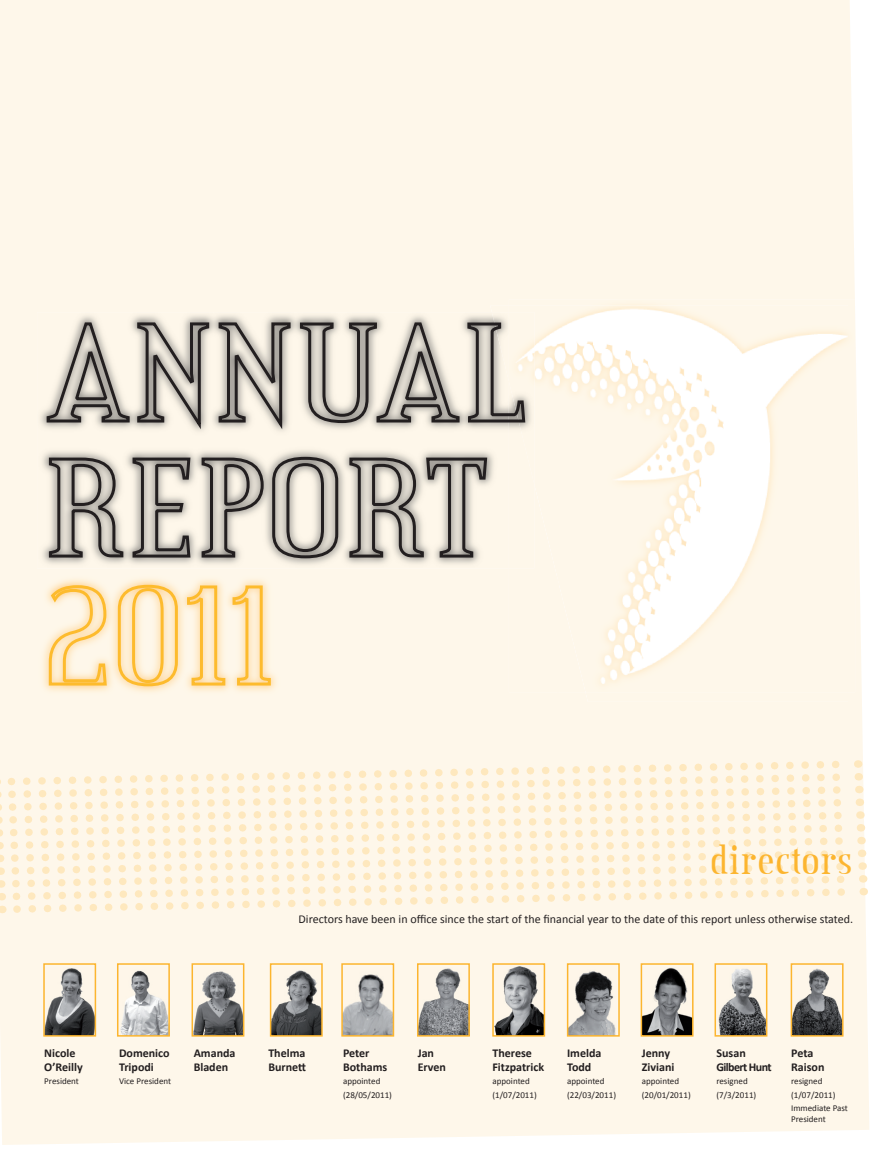
<style>
.page{position:relative;width:896px;height:1172px;background:#fff}
.page>*{position:absolute;margin:0;border:0;box-sizing:border-box;transform-origin:0 0}
.t1{font:45px "Credit Valley";color:#fcb52f}
.t2{font:700 12px/13.5px "Calibri";color:#231f20}
.t3{font:12px "Calibri";color:#231f20}
.t4{font:700 12px/13.5px "Calibri";letter-spacing:-.05em;color:#231f20}
.t5{font:9px/13.5px "Calibri";color:#231f20}
</style>
<div class="page">
<div style="left:0;top:0;width:868px;height:1144px;background:#fef7ea"></div>
<svg style="left:854px;top:299px;width:1px;height:15px"></svg>
<div style="left:508px;top:299px;width:346px;height:49px;background:#fef7ea"></div>
<div style="left:847px;top:348px;width:7px;height:344px;background:#fef7ea"></div>
<div style="left:490px;top:305px;width:357px;height:397px;background:#fef7ea"></div>
<img style="left:508px;top:305px;width:339px;height:291px">
<img style="left:556px;top:595px;width:291px;height:97px">
<img style="left:37px;top:312px;width:471px;height:256px">
<div style="left:508px;top:485px;width:26px;height:83px;background:#fef7ea"></div>
<img style="left:491px;top:312px;width:17px;height:9px">
<img style="left:508px;top:312px;width:26px;height:173px">
<svg style="left:45px;top:321px;width:165px;height:113px;background:#c2bcb3"></svg>
<svg style="left:217px;top:321px;width:75px;height:113px;background:#b8b3aa"></svg>
<svg style="left:298px;top:321px;width:228px;height:103px;background:#c1bbb2"></svg>
<svg style="left:47px;top:456px;width:78px;height:103px;background:#b3aea6"></svg>
<svg style="left:131px;top:456px;width:61px;height:103px;background:#b0aba3"></svg>
<svg style="left:200px;top:455px;width:139px;height:105px;background:#bab4ac"></svg>
<svg style="left:348px;top:456px;width:140px;height:103px;background:#b8b3ab"></svg>
<svg style="left:0;top:756px;width:863px;height:160px;background:#fef3e1"></svg>
<img style="left:46px;top:967px;width:47px;height:66px">
<div style="left:43px;top:963px;width:53px;height:73px;border:2px solid #fcb52f"></div>
<img style="left:643px;top:967px;width:47px;height:66px">
<div style="left:640px;top:963px;width:53px;height:73px;border:2px solid #fcb52f"></div>
<img style="left:717px;top:967px;width:47px;height:66px">
<div style="left:714px;top:963px;width:53px;height:73px;border:2px solid #fcb52f"></div>
<img style="left:793px;top:966px;width:47px;height:67px">
<div style="left:790px;top:963px;width:53px;height:73px;border:2px solid #fcb52f"></div>
<img style="left:420px;top:967px;width:46px;height:66px">
<div style="left:417px;top:963px;width:52px;height:73px;border:2px solid #fcb52f"></div>
<img style="left:344px;top:967px;width:47px;height:66px">
<div style="left:341px;top:963px;width:53px;height:73px;border:2px solid #fcb52f"></div>
<img style="left:273px;top:967px;width:46px;height:66px">
<div style="left:270px;top:963px;width:52px;height:73px;border:2px solid #fcb52f"></div>
<img style="left:194px;top:967px;width:47px;height:66px">
<div style="left:191px;top:963px;width:53px;height:73px;border:2px solid #fcb52f"></div>
<img style="left:120px;top:967px;width:47px;height:66px">
<div style="left:117px;top:963px;width:53px;height:73px;border:2px solid #fcb52f"></div>
<img style="left:495px;top:966px;width:47px;height:67px">
<div style="left:492px;top:963px;width:53px;height:73px;border:2px solid #fcb52f"></div>
<img style="left:569px;top:966px;width:47px;height:67px">
<div style="left:566px;top:963px;width:53px;height:73px;border:2px solid #fcb52f"></div>
<img style="left:39px;top:574px;width:241px;height:122px">
<svg style="left:47px;top:583px;width:61px;height:104px;background:#fde3b1"></svg>
<svg style="left:116px;top:583px;width:63px;height:104px;background:#fde1ab"></svg>
<svg style="left:185px;top:584px;width:87px;height:103px;background:#fde4b4"></svg>
<h1 class="t1" style="left:710px;top:838px;width:144px">directors</h1>
<h2 class="t3" style="left:298px;top:911px;width:555px">Directors have been in office since the start of the financial year to the date of this report unless otherwise stated.</h2>
<h2 class="t2" style="left:44px;top:1046px;width:40px">Nicole<br>O’Reilly</h2>
<p class="t5" style="left:44px;top:1074px;width:36px">President</p>
<h2 class="t2" style="left:119px;top:1046px;width:52px">Domenico<br>Tripodi</h2>
<p class="t5" style="left:119px;top:1074px;width:54px">Vice President</p>
<h2 class="t2" style="left:193px;top:1046px;width:43px">Amanda<br>Bladen</h2>
<h2 class="t2" style="left:268px;top:1046px;width:39px">Thelma<br>Burnett</h2>
<h2 class="t2" style="left:343px;top:1046px;width:46px">Peter<br>Bothams</h2>
<p class="t5" style="left:343px;top:1074px;width:50px">appointed (28/05/2011)</p>
<h2 class="t2" style="left:417px;top:1046px;width:30px">Jan<br>Erven</h2>
<h2 class="t2" style="left:492px;top:1046px;width:53px">Therese<br>Fitzpatrick</h2>
<p class="t5" style="left:492px;top:1074px;width:46px">appointed (1/07/2011)</p>
<h2 class="t2" style="left:567px;top:1046px;width:36px">Imelda<br>Todd</h2>
<p class="t5" style="left:567px;top:1074px;width:50px">appointed (22/03/2011)</p>
<h2 class="t2" style="left:641px;top:1046px;width:34px">Jenny<br>Ziviani</h2>
<p class="t5" style="left:641px;top:1074px;width:50px">appointed (20/01/2011)</p>
<h2 class="t4" style="left:716px;top:1046px;width:57px">Susan<br>Gilbert Hunt</h2>
<p class="t5" style="left:716px;top:1074px;width:41px">resigned (7/3/2011)</p>
<h2 class="t2" style="left:790px;top:1046px;width:35px">Peta<br>Raison</h2>
<p class="t5" style="left:790px;top:1074px;width:58px">resigned (1/07/2011)<br>Immediate Past</p>
<p class="t5" style="left:790px;top:1111px;width:36px">President</p>
</div>
